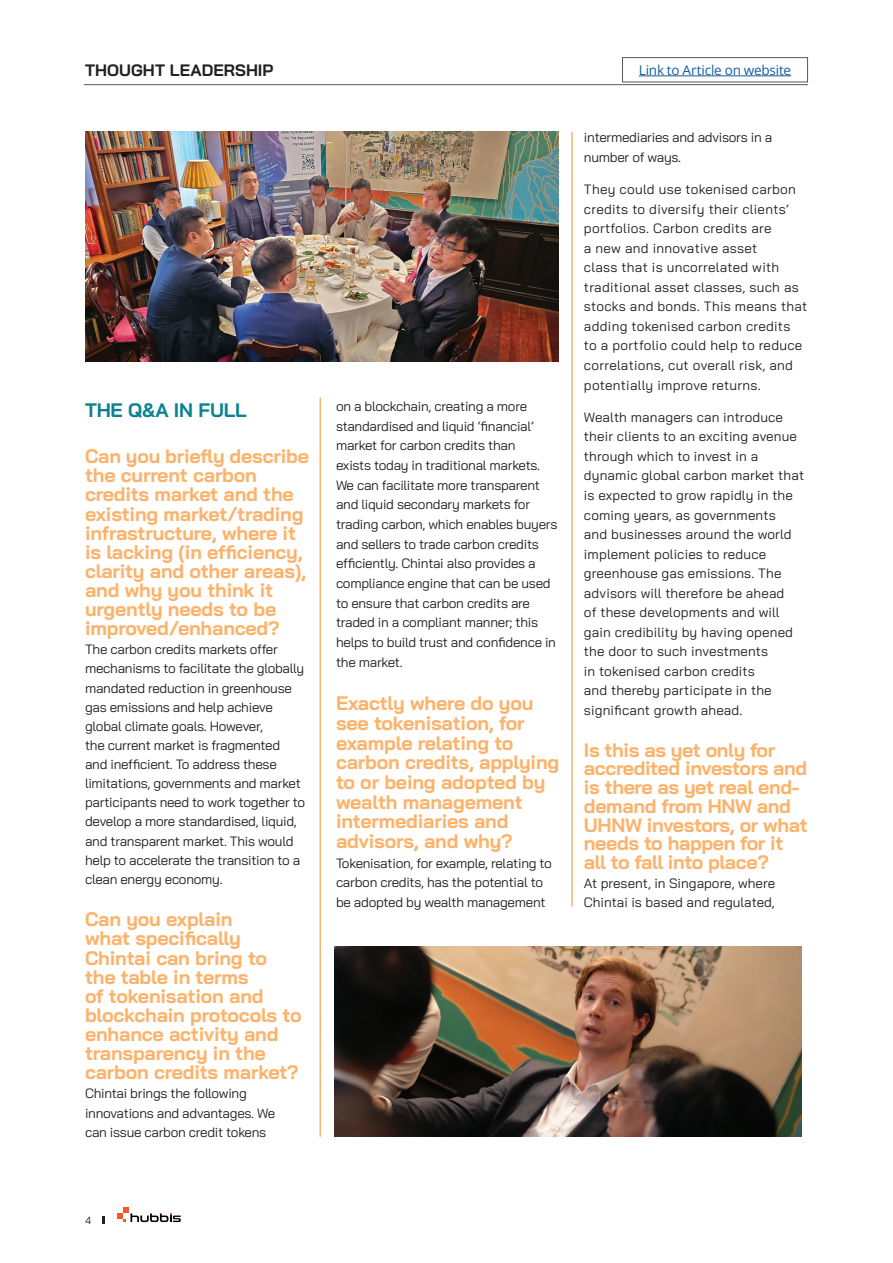
<style>
.page{position:relative;width:893px;height:1263px;background:#fff}
.page>*{position:absolute;margin:0;border:0;box-sizing:border-box;transform-origin:0 0}
.t1{font:700 19.5px/19.2px "Bai Jamjuree";letter-spacing:-.01em;color:#fbb36c}
.t2{font:700 19.5px "Bai Jamjuree";letter-spacing:-.01em;color:#0c8290}
.t3{font:700 16.5px "Bai Jamjuree";letter-spacing:.005em;color:#231f20}
.t4{font:13.5px/19.6px "Bai Jamjuree";letter-spacing:-.02em;color:#231f20}
.t5{font:13.5px/19.5px "Bai Jamjuree";letter-spacing:.01em;color:#231f20}
.t6{font:13.5px/19.5px "Bai Jamjuree";letter-spacing:.02em;color:#231f20}
.t7{font:13.5px/18.8px "Bai Jamjuree";color:#231f20}
.t8{font:13.5px "Open Sans";letter-spacing:-.015em;color:#175d9e}
.t9{font:10.5px "Bai Jamjuree";color:#231f20}
</style>
<div class="page">
<svg style="left:117px;top:1207px;width:64px;height:15px"></svg>
<svg style="left:102px;top:1216px;width:2px;height:8px"></svg>
<hr style="left:319px;top:398px;width:2px;height:739px;background:#fbb36c">
<hr style="left:571px;top:132px;width:2px;height:775px;background:#fbb36c">
<img style="left:85px;top:132px;width:473px;height:229px">
<img style="left:334px;top:946px;width:468px;height:191px">
<div style="left:622px;top:57px;width:186px;height:25px;border:1px solid #57585a"></div>
<hr style="left:639px;top:76px;width:152px;height:1px;background:#175d9e">
<hr style="left:84px;top:84px;width:724px;height:1px;background:#57585a">
<p class="t3" style="left:85px;top:60px;width:190px">THOUGHT LEADERSHIP</p>
<p class="t8" style="left:639px;top:61px;width:154px">Link to Article on website</p>
<h1 class="t2" style="left:85px;top:399px;width:163px">THE Q&amp;A IN FULL</h1>
<h1 class="t1" style="left:85px;top:447px;width:225px">Can you briefly describe the current carbon credits market and the existing market/trading infrastructure, where it is lacking (in efficiency, clarity and other areas), and why you think it urgently needs to be improved/enhanced?</h1>
<p class="t4" style="left:85px;top:640px;width:222px;line-height:19px">The carbon credits markets offer mechanisms to facilitate the globally mandated reduction in greenhouse gas emissions and help achieve global climate goals. However,<br>the current market is fragmented and inefficient. To address these limitations, governments and market participants need to work together to develop a more standardised, liquid, and transparent market. This would help to accelerate the transition to a clean energy economy.</p>
<h1 class="t1" style="left:85px;top:910px;width:218px">Can you explain<br>what specifically<br>Chintai can bring to the table in terms<br>of tokenisation and blockchain protocols to enhance activity and transparency in the carbon credits market?</h1>
<p class="t4" style="left:85px;top:1084px;width:192px;line-height:19px">Chintai brings the following innovations and advantages. We can issue carbon credit tokens</p>
<p class="t4" style="left:336px;top:396px;width:223px">on a blockchain, creating a more standardised and liquid ‘financial’ market for carbon credits than<br>exists today in traditional markets.<br>We can facilitate more transparent and liquid secondary markets for trading carbon, which enables buyers and sellers to trade carbon credits efficiently. Chintai also provides a compliance engine that can be used to ensure that carbon credits are traded in a compliant manner; this helps to build trust and confidence in the market.</p>
<h1 class="t1" style="left:336px;top:694px;width:225px;line-height:19.6px">Exactly where do you see tokenisation, for example relating to carbon credits, applying to or being adopted by wealth management intermediaries and advisors, and why?</h1>
<p class="t4" style="left:336px;top:853px;width:217px">Tokenisation, for example, relating to carbon credits, has the potential to be adopted by wealth management</p>
<p class="t4" style="left:584px;top:128px;width:190px">intermediaries and advisors in a number of ways.</p>
<p class="t6" style="left:584px;top:180px;width:225px">They could use tokenised carbon credits to diversify their clients’ portfolios. Carbon credits are<br>a new and innovative asset<br>class that is uncorrelated with traditional asset classes, such as stocks and bonds. This means that adding tokenised carbon credits<br>to a portfolio could help to reduce correlations, cut overall risk, and potentially improve returns.</p>
<p class="t5" style="left:584px;top:407px;width:222px">Wealth managers can introduce their clients to an exciting avenue through which to invest in a dynamic global carbon market that is expected to grow rapidly in the coming years, as governments<br>and businesses around the world implement policies to reduce greenhouse gas emissions. The advisors will therefore be ahead<br>of these developments and will gain credibility by having opened the door to such investments<br>in tokenised carbon credits<br>and thereby participate in the significant growth ahead.</p>
<h1 class="t1" style="left:584px;top:740px;width:225px;line-height:18.8px">Is this as yet only for accredited investors and is there as yet real end&shy;demand from HNW and<br>UHNW investors, or what needs to happen for it all to fall into place?</h1>
<p class="t7" style="left:584px;top:874px;width:193px">At present, in Singapore, where<br>Chintai is based and regulated,</p>
<p class="t9" style="left:85px;top:1211px;width:8px">4</p>
</div>
